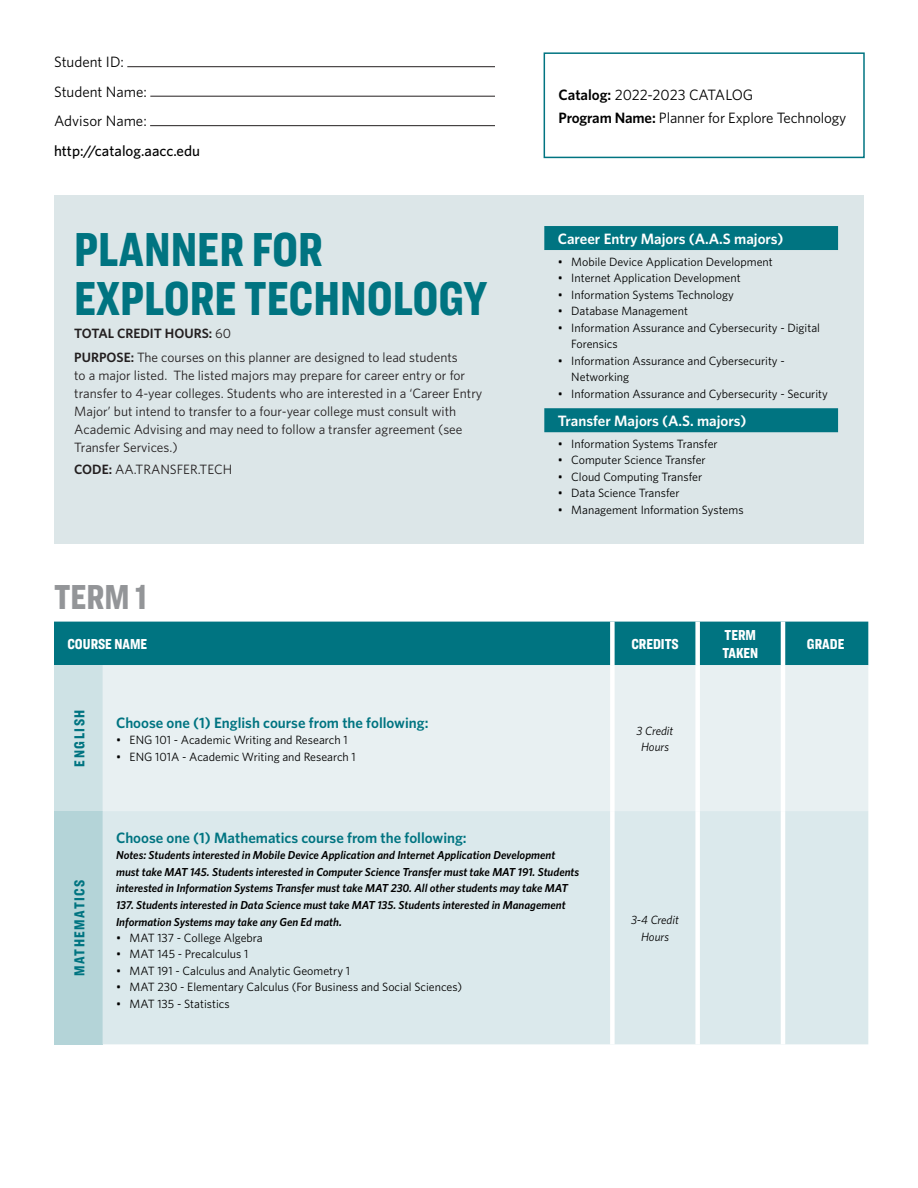
<style>
.page{position:relative;width:918px;height:1188px;background:#fff}
.page>*{position:absolute;margin:0;border:0;box-sizing:border-box;transform-origin:0 0}
.t1{font:900 49.5px/49.5px "Ringside Compressed";color:#007481}
.t2{font:900 36px "Ringside Compressed";color:#939598}
.t3{font:15px "Whitney";letter-spacing:-.005em;color:#000}
.t4{font:600 15px "Whitney";color:#007481}
.t5{font:600 15px "Whitney";color:#fff}
.t6{font:900 15px/18px "Ringside Compressed";color:#fff}
.t7{font:500 15px "Whitney";color:#000}
.t8{font:900 15px "Ringside Compressed";letter-spacing:.1em;color:#007481}
.t9{font:13.5px/18px "Whitney";color:#231f20}
.t10{font:600 13.5px "Whitney";color:#231f20}
.t11{font:12px/16.5px "Whitney";color:#000}
.t12{font:italic 12px/16.5px "Whitney";color:#000;text-align:center}
.t13{font:italic 600 11.55px/16.5px "Whitney";color:#000}
.s1{font-weight:400}
.s2{font-weight:600}
</style>
<div class="page">
<div style="left:54px;top:196px;width:809px;height:348px;background:#dce6e8"></div>
<div style="left:54px;top:622px;width:814px;height:43px;background:#007481"></div>
<div style="left:54px;top:665px;width:49px;height:146px;background:#cee2e5"></div>
<div style="left:103px;top:665px;width:765px;height:146px;background:#e8f0f2"></div>
<div style="left:54px;top:811px;width:49px;height:233px;background:#b4d4d8"></div>
<div style="left:103px;top:811px;width:765px;height:233px;background:#dbe9ec"></div>
<div style="left:610px;top:622px;width:5px;height:43px;background:#fff"></div>
<div style="left:695px;top:622px;width:5px;height:43px;background:#fff"></div>
<hr style="left:781px;top:622px;width:4px;height:43px;background:#fff">
<div style="left:610px;top:665px;width:5px;height:146px;background:#fff"></div>
<div style="left:695px;top:665px;width:5px;height:146px;background:#fff"></div>
<hr style="left:781px;top:665px;width:4px;height:146px;background:#fff">
<div style="left:610px;top:811px;width:5px;height:233px;background:#fff"></div>
<div style="left:695px;top:811px;width:5px;height:233px;background:#fff"></div>
<hr style="left:781px;top:811px;width:4px;height:233px;background:#fff">
<hr style="left:127px;top:66px;width:368px;height:1px;background:#231f20">
<hr style="left:150px;top:96px;width:345px;height:1px;background:#231f20">
<hr style="left:150px;top:125px;width:345px;height:1px;background:#231f20">
<div style="left:544px;top:52px;width:321px;height:106px;border:2px solid #007481"></div>
<svg style="left:544px;top:226px;width:294px;height:206px"></svg>
<p class="t3" style="left:54px;top:52px;width:71px">Student ID:</p>
<p class="t3" style="left:54px;top:81px;width:94px">Student Name:</p>
<p class="t3" style="left:54px;top:111px;width:94px">Advisor Name:</p>
<p class="t7" style="left:54px;top:140px;width:148px">http://catalog.aacc.edu</p>
<p class="t1" style="left:74px;top:223px;width:415px">PLANNER FOR<br>EXPLORE TECHNOLOGY</p>
<p class="t10" style="left:74px;top:324px;width:158px">TOTAL CREDIT HOURS: <span class="s1">60</span></p>
<p class="t9" style="left:74px;top:348px;width:410px"><span class="s2">PURPOSE:</span> The courses on this planner are designed to lead students<br>to a major listed. The listed majors may prepare for career entry or for transfer to 4-year colleges. Students who are interested in a ‘Career Entry Major’ but intend to transfer to a four-year college must consult with Academic Advising and may need to follow a transfer agreement (see Transfer Services.)</p>
<p class="t9" style="left:74px;top:460px;width:159px"><span class="s2">CODE:</span> AA.TRANSFER.TECH</p>
<p class="t3" style="left:559px;top:85px;width:196px"><span class="s2">Catalog:</span> 2022-2023 CATALOG</p>
<p class="t3" style="left:559px;top:107px;width:289px"><span class="s2">Program Name:</span> Planner for Explore Technology</p>
<p class="t5" style="left:558px;top:229px;width:227px">Career Entry Majors (A.A.S majors)</p>
<p class="t11" style="left:558px;top:253px;width:216px">• Mobile Device Application Development</p>
<p class="t11" style="left:558px;top:269px;width:184px">• Internet Application Development</p>
<p class="t11" style="left:558px;top:286px;width:177px">• Information Systems Technology</p>
<p class="t11" style="left:558px;top:302px;width:132px">• Database Management</p>
<p class="t11" style="left:571px;top:319px;width:250px;text-indent:-14px">• Information Assurance and Cybersecurity - Digital<br>Forensics</p>
<p class="t11" style="left:571px;top:352px;width:215px;text-indent:-14px">• Information Assurance and Cybersecurity -<br>Networking</p>
<p class="t11" style="left:558px;top:385px;width:272px">• Information Assurance and Cybersecurity - Security</p>
<p class="t5" style="left:558px;top:411px;width:190px">Transfer Majors (A.S. majors)</p>
<p class="t11" style="left:558px;top:435px;width:161px">• Information Systems Transfer</p>
<p class="t11" style="left:558px;top:452px;width:149px">• Computer Science Transfer</p>
<p class="t11" style="left:558px;top:468px;width:146px">• Cloud Computing Transfer</p>
<p class="t11" style="left:558px;top:485px;width:123px">• Data Science Transfer</p>
<p class="t11" style="left:558px;top:501px;width:187px">• Management Information Systems</p>
<p class="t2" style="left:54px;top:572px;width:95px">TERM 1</p>
<p class="t6" style="left:68px;top:635px;width:81px">COURSE NAME</p>
<p class="t6" style="left:631px;top:635px;width:49px">CREDITS</p>
<p class="t6" style="left:722px;top:626px;width:37px">TERM<br>TAKEN</p>
<p class="t6" style="left:807px;top:635px;width:39px">GRADE</p>
<p class="t8" style="left:69px;top:767px;width:58px;rotate:-90deg">ENGLISH</p>
<p class="t4" style="left:116px;top:712px;width:314px">Choose one (1) English course from the following:</p>
<p class="t11" style="left:116px;top:731px;width:233px">• ENG 101 - Academic Writing and Research 1</p>
<p class="t11" style="left:116px;top:748px;width:241px">• ENG 101A - Academic Writing and Research 1</p>
<p class="t8" style="left:69px;top:976px;width:98px;rotate:-90deg">MATHEMATICS</p>
<p class="t4" style="left:116px;top:828px;width:352px">Choose one (1) Mathematics course from the following:</p>
<p class="t13" style="left:116px;top:847px;width:465px">Notes: Students interested in Mobile Device Application and Internet Application Development must take MAT 145. Students interested in Computer Science Transfer must take MAT 191. Students interested in Information Systems Transfer must take MAT 230. All other students may take MAT 137. Students interested in Data Science must take MAT 135. Students interested in Management Information Systems may take any Gen Ed math.</p>
<p class="t11" style="left:116px;top:929px;width:148px">• MAT 137 - College Algebra</p>
<p class="t11" style="left:116px;top:946px;width:134px">• MAT 145 - Precalculus 1</p>
<p class="t11" style="left:116px;top:962px;width:235px">• MAT 191 - Calculus and Analytic Geometry 1</p>
<p class="t11" style="left:116px;top:979px;width:348px">• MAT 230 - Elementary Calculus (For Business and Social Sciences)</p>
<p class="t11" style="left:116px;top:995px;width:115px">• MAT 135 - Statistics</p>
<p class="t12" style="left:637px;top:722px;width:38px">3 Credit<br>Hours</p>
<p class="t12" style="left:631px;top:912px;width:49px">3-4 Credit<br>Hours</p>
</div>
